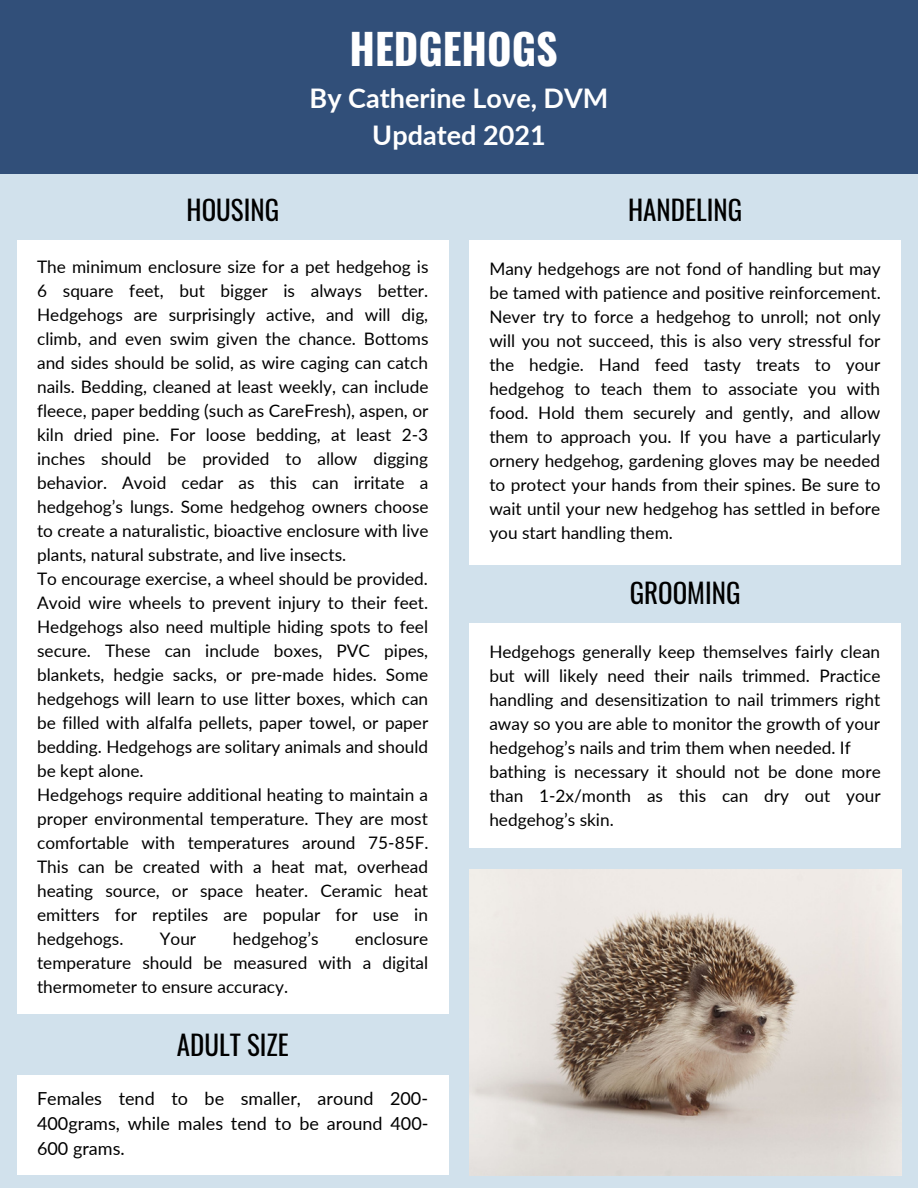
<style>
.page{position:relative;width:918px;height:1188px;background:#d1e1ec}
.page>*{position:absolute;margin:0;border:0;box-sizing:border-box;transform-origin:0 0}
.t1{font:700 42px "Oswald";color:#fff}
.t2{font:27px "Oswald";color:#000}
.t3{font:700 27px/37.2px "Lato";color:#fff;text-align:center}
.t4{font:18px/24.8px "Lato";color:#000;text-align:justify}
.t5{font:17.25px/24px "Lato";color:#000}
</style>
<div class="page">
<div style="left:0;top:0;width:918px;height:173px;background:#314f79"></div>
<img style="left:469px;top:869px;width:432px;height:306px">
<div style="left:17px;top:240px;width:432px;height:773px;background:#fff"></div>
<div style="left:469px;top:240px;width:432px;height:325px;background:#fff"></div>
<div style="left:469px;top:623px;width:432px;height:225px;background:#fff"></div>
<div style="left:17px;top:1076px;width:432px;height:99px;background:#fff"></div>
<h1 class="t1" style="left:349px;top:16px;width:210px">HEDGEHOGS</h1>
<h2 class="t3" style="left:310px;top:79px;width:300px">By Catherine Love, DVM<br>Updated 2021</h2>
<h2 class="t2" style="left:187px;top:189px;width:94px">HOUSING</h2>
<p class="t5" style="left:37px;top:255px;width:393px">The minimum enclosure size for a pet hedgehog is 6 square feet, but bigger is always better.<br>Hedgehogs are surprisingly active, and will dig, climb, and even swim given the chance. Bottoms and sides should be solid, as wire caging can catch nails. Bedding, cleaned at least weekly, can include fleece, paper bedding (such as CareFresh), aspen, or kiln dried pine. For loose bedding, at least 2-3 inches should be provided to allow digging behavior. Avoid cedar as this can irritate a hedgehog’s lungs. Some hedgehog owners choose to create a naturalistic, bioactive enclosure with live plants, natural substrate, and live insects.<br>To encourage exercise, a wheel should be provided.<br>Avoid wire wheels to prevent injury to their feet.<br>Hedgehogs also need multiple hiding spots to feel secure. These can include boxes, PVC pipes, blankets, hedgie sacks, or pre-made hides. Some hedgehogs will learn to use litter boxes, which can be filled with alfalfa pellets, paper towel, or paper bedding. Hedgehogs are solitary animals and should be kept alone.<br>Hedgehogs require additional heating to maintain a proper environmental temperature. They are most comfortable with temperatures around 75-85F.<br>This can be created with a heat mat, overhead heating source, or space heater. Ceramic heat emitters for reptiles are popular for use in hedgehogs.</p>
<p class="t5" style="left:160px;top:927px;width:38px">Your</p>
<p class="t5" style="left:233px;top:927px;width:87px">hedgehog’s</p>
<p class="t5" style="left:37px;top:927px;width:393px;text-align:justify;text-indent:318px">enclosure temperature should be measured with a digital thermometer to ensure accuracy.</p>
<h2 class="t2" style="left:177px;top:1024px;width:113px">ADULT SIZE</h2>
<p class="t4" style="left:37px;top:1086px;width:393px">Females tend to be smaller, around 200- 400grams, while males tend to be around 400- 600 grams.</p>
<h2 class="t2" style="left:628px;top:189px;width:116px">HANDELING</h2>
<p class="t5" style="left:489px;top:256px;width:393px;text-align:justify">Many hedgehogs are not fond of handling but may be tamed with patience and positive reinforcement.<br>Never try to force a hedgehog to unroll; not only will you not succeed, this is also very stressful for the hedgie. Hand feed tasty treats to your hedgehog to teach them to associate you with food. Hold them securely and gently, and allow them to approach you. If you have a particularly ornery hedgehog, gardening gloves may be needed to protect your hands from their spines. Be sure to wait until your new hedgehog has settled in before you start handling them.</p>
<h2 class="t2" style="left:630px;top:572px;width:112px">GROOMING</h2>
<p class="t5" style="left:489px;top:640px;width:393px">Hedgehogs generally keep themselves fairly clean but will likely need their nails trimmed. Practice handling and desensitization to nail trimmers right away so you are able to monitor the growth of your hedgehog’s nails and trim them when needed. If bathing is necessary it should not be done more than 1-2x/month as this can dry out your hedgehog’s skin.</p>
</div>
